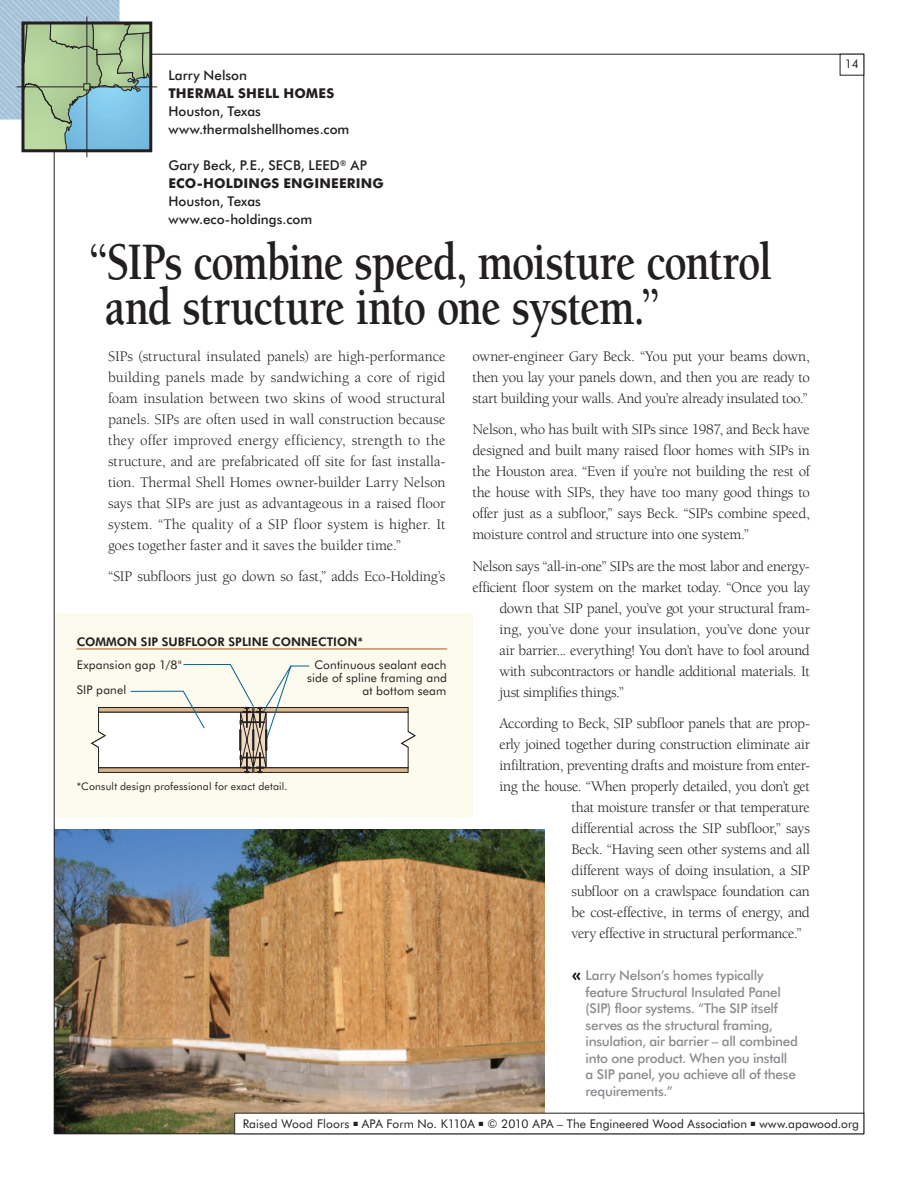
<style>
.page{position:relative;width:918px;height:1188px;background:#fff}
.page>*{position:absolute;margin:0;border:0;box-sizing:border-box;transform-origin:0 0}
.CaseStudyHead{font:700 54px/45px "Berkeley";letter-spacing:-.025em;color:#231f20;scale:.8 1}
.BodyText{font:15px/21px "Berkeley";letter-spacing:-.02em;color:#231f20;text-align:justify}
.Captions{font:500 13.5px/16.5px "Futura BT";letter-spacing:-.02em;color:#8a8c8f}
.BuilderInfo{font:500 13.5px "Futura BT";color:#231f20}
.BuilderInfo-2{font:700 13.5px "Futura BT";letter-spacing:.01em;color:#231f20}
.t1{font:12px/12.8px "Futura BT";letter-spacing:.01em;color:#231f20;text-align:right}
.t2{font:800 12px "Futura BT";color:#231f20}
.t3{font:10.5px "Futura BT";letter-spacing:.02em;color:#231f20}
</style>
<div class="page">
<div style="left:54px;top:613px;width:418px;height:204px;background:#fdfaee"></div>
<svg style="left:91px;top:664px;width:325px;height:109px"></svg>
<hr style="left:77px;top:649px;width:370px;height:1px;background:#ad5b0e">
<img style="left:56px;top:829px;width:488px;height:303px">
<svg style="left:572px;top:972px;width:8px;height:8px"></svg>
<div style="left:235px;top:1113px;width:629px;height:21px;background:#fff"></div>
<svg style="left:0;top:0;width:148px;height:148px;background:#a3c6ba"></svg>
<div style="left:21px;top:21px;width:131px;height:131px;border:3px solid #231f20"></div>
<hr style="left:87px;top:90px;width:1px;height:67px;background:#231f20">
<hr style="left:87px;top:16px;width:1px;height:67px;background:#231f20">
<div style="left:83px;top:83px;width:7px;height:7px;border:1px solid #231f20"></div>
<hr style="left:90px;top:87px;width:67px;height:1px;background:#231f20">
<hr style="left:16px;top:87px;width:67px;height:1px;background:#231f20">
<p class="BuilderInfo" style="left:168px;top:67px;width:80px">Larry Nelson</p>
<p class="BuilderInfo-2" style="left:168px;top:85px;width:167px">THERMAL SHELL HOMES</p>
<p class="BuilderInfo" style="left:168px;top:103px;width:94px">Houston, Texas</p>
<p class="BuilderInfo" style="left:168px;top:121px;width:183px">www.thermalshellhomes.com</p>
<p class="BuilderInfo" style="left:168px;top:157px;width:200px">Gary Beck, P.E., SECB, LEED<sup>®</sup> AP</p>
<p class="BuilderInfo-2" style="left:168px;top:175px;width:217px">ECO-HOLDINGS ENGINEERING</p>
<p class="BuilderInfo" style="left:168px;top:193px;width:94px">Houston, Texas</p>
<p class="BuilderInfo" style="left:168px;top:211px;width:145px">www.eco-holdings.com</p>
<p class="CaseStudyHead" style="left:105px;top:240px;width:835px;text-indent:-16px">“SIPs combine speed, moisture control and structure into one system.”</p>
<p class="BodyText" style="left:108px;top:346px;width:339px">SIPs (structural insulated panels) are high-performance building panels made by sandwiching a core of rigid foam insulation between two skins of wood structural panels. SIPs are often used in wall construction because they offer improved energy efficiency, strength to the structure, and are prefabricated off site for fast installa&shy;tion. Thermal Shell Homes owner-builder Larry Nelson says that SIPs are just as advantageous in a raised floor system. “The quality of a SIP floor system is higher. It goes together faster and it saves the builder time.”</p>
<p class="BodyText" style="left:108px;top:567px;width:339px">“SIP subfloors just go down so fast,” adds Eco-Holding’s</p>
<p class="t2" style="left:77px;top:634px;width:288px">COMMON SIP SUBFLOOR SPLINE CONNECTION*</p>
<p class="t1" style="left:77px;top:659px;width:106px">Expansion gap 1/8"</p>
<p class="t1" style="left:307px;top:659px;width:141px">Continuous sealant each side of spline framing and at bottom seam</p>
<p class="t1" style="left:77px;top:684px;width:51px">SIP panel</p>
<p class="t3" style="left:77px;top:780px;width:212px">*Consult design professional for exact detail.</p>
<p class="BodyText" style="left:472px;top:346px;width:339px">owner-engineer Gary Beck. “You put your beams down, then you lay your panels down, and then you are ready to start building your walls. And you’re already insulated too.”</p>
<p class="BodyText" style="left:472px;top:420px;width:339px">Nelson, who has built with SIPs since 1987, and Beck have designed and built many raised floor homes with SIPs in the Houston area. “Even if you’re not building the rest of the house with SIPs, they have too many good things to offer just as a subfloor,” says Beck. “SIPs combine speed, moisture control and structure into one system.”</p>
<p class="BodyText" style="left:472px;top:556px;width:339px">Nelson says “all-in-one” SIPs are the most labor and energy-</p>
<p class="BodyText" style="left:472px;top:577px;width:339px">efficient floor system on the market today. “Once you lay</p>
<p class="BodyText" style="left:500px;top:598px;width:312px">down that SIP panel, you’ve got your structural fram-</p>
<p class="BodyText" style="left:500px;top:619px;width:312px">ing, you’ve done your insulation, you’ve done your</p>
<p class="BodyText" style="left:500px;top:640px;width:312px">air barrier... everything! You don’t have to fool around</p>
<p class="BodyText" style="left:500px;top:661px;width:312px">with subcontractors or handle additional materials. It</p>
<p class="BodyText" style="left:500px;top:682px;width:126px">just simplifies things.”</p>
<p class="BodyText" style="left:500px;top:714px;width:312px">According to Beck, SIP subfloor panels that are prop-</p>
<p class="BodyText" style="left:500px;top:735px;width:312px">erly joined together during construction eliminate air</p>
<p class="BodyText" style="left:500px;top:756px;width:312px">infiltration, preventing drafts and moisture from enter-</p>
<p class="BodyText" style="left:500px;top:777px;width:312px">ing the house. “When properly detailed, you don’t get</p>
<p class="BodyText" style="left:572px;top:798px;width:240px">that moisture transfer or that temperature</p>
<p class="BodyText" style="left:572px;top:819px;width:240px">differential across the SIP subfloor,” says</p>
<p class="BodyText" style="left:572px;top:840px;width:240px">Beck. “Having seen other systems and all</p>
<p class="BodyText" style="left:572px;top:861px;width:240px">different ways of doing insulation, a SIP</p>
<p class="BodyText" style="left:572px;top:882px;width:240px">subfloor on a crawlspace foundation can</p>
<p class="BodyText" style="left:572px;top:903px;width:240px">be cost-effective, in terms of energy, and</p>
<p class="BodyText" style="left:572px;top:924px;width:232px">very effective in structural performance.”</p>
<p class="Captions" style="left:586px;top:967px;width:214px">Larry Nelson’s homes typically feature Structural Insulated Panel (SIP) floor systems. “The SIP itself serves as the structural framing, insulation, air barrier – all combined into one product. When you install a SIP panel, you achieve all of these requirements.”</p>
<p class="t1" style="left:845px;top:57px;width:16px">14</p>
<p class="t1" style="left:243px;top:1117px;width:618px">Raised Wood Floors ■ APA Form No. K110A ■ © 2010 APA – The Engineered Wood Association ■ www.apawood.org</p>
</div>
